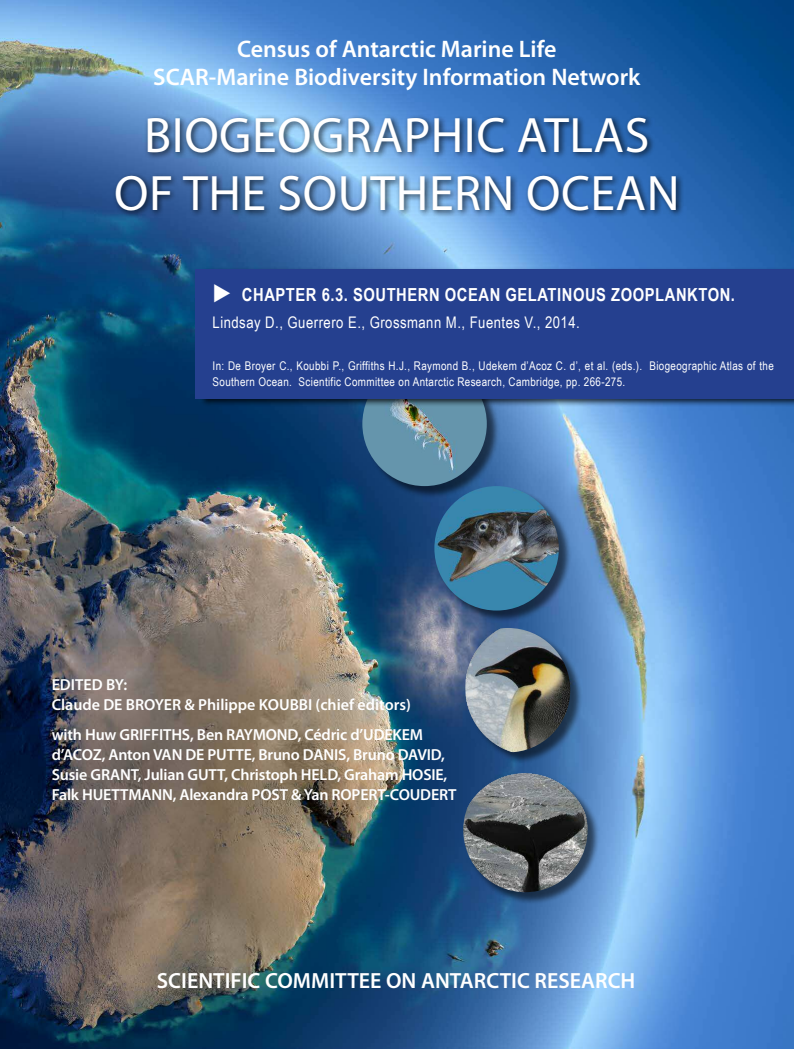
<style>
.page{position:relative;width:794px;height:1049px;background:#fff}
.page>*{position:absolute;margin:0;border:0;box-sizing:border-box;transform-origin:0 0}
.t1{font:50px/58px "Myriad Pro";letter-spacing:.01em;color:#fff;text-align:center}
.t2{font:600 24px/28px "Myriad Pro";color:#fff;text-align:center}
.t3{font:600 22px "Myriad Pro";color:#fff}
.t4{font:700 18px "Arial Narrow";letter-spacing:.03em;color:#fff}
.t5{font:600 16px/20px "Myriad Pro";letter-spacing:-.01em;color:#fff}
.t6{font:16px "Arial Narrow";letter-spacing:.03em;color:#fff}
.t7{font:12px/16px "Arial Narrow";letter-spacing:.03em;color:#fff}
</style>
<div class="page">
<img style="left:0;top:0;width:794px;height:1049px">
<div style="left:364px;top:363px;width:136px;height:136px;background:#000;opacity:.55"></div>
<img style="left:362px;top:362px;width:125px;height:124px;border-radius:50%">
<div style="left:436px;top:487px;width:136px;height:136px;background:#000;opacity:.55"></div>
<img style="left:434px;top:486px;width:125px;height:125px;border-radius:50%">
<div style="left:467px;top:629px;width:116px;height:136px;background:#000;opacity:.55"></div>
<img style="left:465px;top:628px;width:105px;height:124px">
<div style="left:464px;top:774px;width:136px;height:131px;background:#000;opacity:.55"></div>
<img style="left:463px;top:773px;width:125px;height:119px">
<div style="left:112px;top:114px;width:572px;height:105px;background:#000;opacity:.75"></div>
<div style="left:199px;top:267px;width:595px;height:140px;background:#000;opacity:.75"></div>
<div style="left:196px;top:269px;width:598px;height:129px;background:#25408f"></div>
<h2 class="t2" style="left:153px;top:37px;width:489px">Census of Antarctic Marine Life<br>SCAR-Marine Biodiversity Information Network</h2>
<h1 class="t1" style="left:114px;top:111px;width:567px">BIOGEOGRAPHIC ATLAS<br>OF THE SOUTHERN OCEAN</h1>
<p class="t4" style="left:213px;top:285px;width:524px">◆ CHAPTER 6.3. SOUTHERN OCEAN GELATINOUS ZOOPLANKTON.</p>
<p class="t6" style="left:213px;top:313px;width:369px">Lindsay D., Guerrero E., Grossmann M., Fuentes V., 2014.</p>
<p class="t7" style="left:213px;top:358px;width:563px">In: De Broyer C., Koubbi P., Griffiths H.J., Raymond B., Udekem d’Acoz C. d’, et al. (eds.). Biogeographic Atlas of the<br>Southern Ocean. Scientific Committee on Antarctic Research, Cambridge, pp. 266-275.</p>
<p class="t5" style="left:52px;top:676px;width:361px">EDITED BY:<br>Claude DE BROYER &amp; Philippe KOUBBI (chief editors)</p>
<p class="t5" style="left:52px;top:726px;width:406px">with Huw GRIFFITHS, Ben RAYMOND, Cédric d’UDEKEM d’ACOZ, Anton VAN DE PUTTE, Bruno DANIS, Bruno DAVID, Susie GRANT, Julian GUTT, Christoph HELD, Graham HOSIE, Falk HUETTMANN, Alexandra POST &amp; Yan ROPERT-COUDERT</p>
<h3 class="t3" style="left:157px;top:972px;width:480px">SCIENTIFIC COMMITTEE ON ANTARCTIC RESEARCH</h3>
</div>
